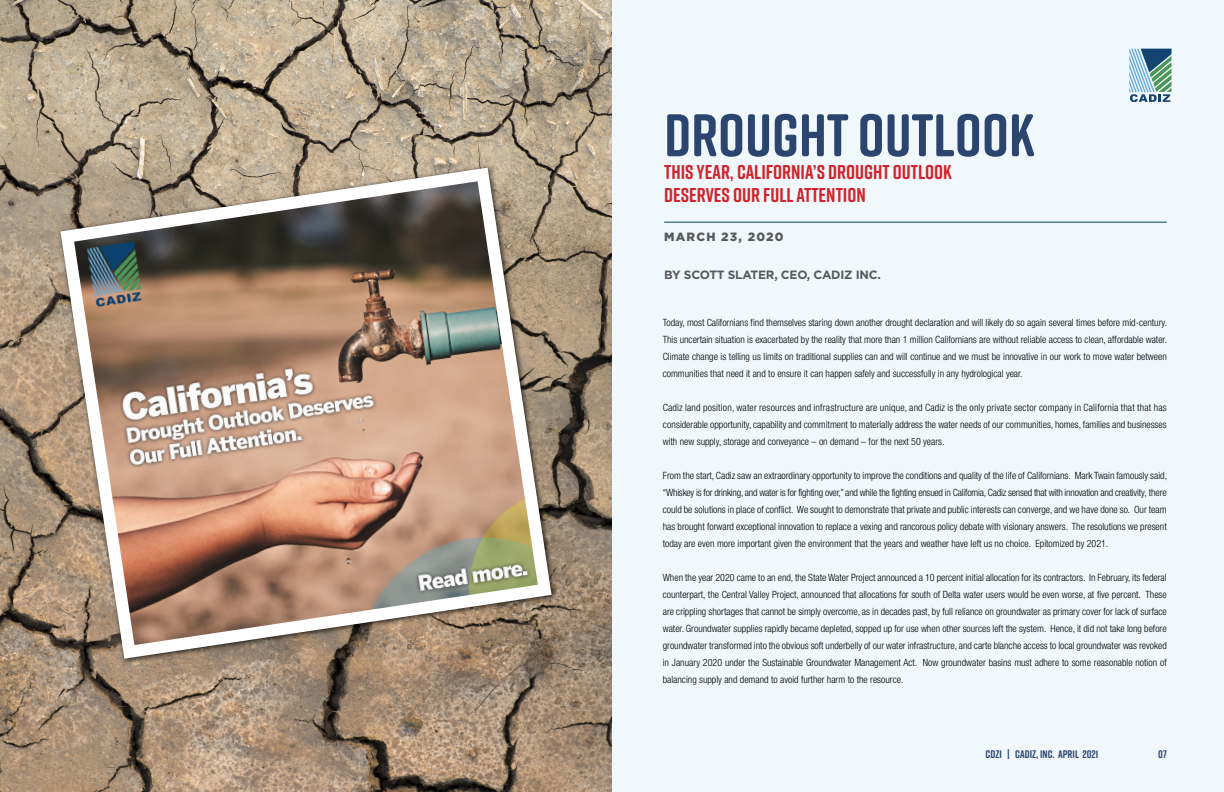
<style>
.page{position:relative;width:1224px;height:792px;background:#fff}
.page>*{position:absolute;margin:0;border:0;box-sizing:border-box;transform-origin:0 0}
.t1{font:700 60px "Rift Soft";color:#2b456f}
.t2{font:700 20px/23px "Rift Soft";color:#d2232a}
.t3{font:700 12px "Gotham";letter-spacing:-.02em;color:#58595b}
.t4{font:900 12px "Gotham";letter-spacing:.1em;color:#58595b}
.t5{font:700 11px "Rift Soft";color:#2b456f}
.t6{font:300 condensed 10px/17px "Helvetica Neue";color:#000;text-align:justify}
</style>
<div class="page">
<img style="left:0;top:0;width:612px;height:792px">
<div style="left:612px;top:0;width:612px;height:792px;background:#f0f8fc"></div>
<hr style="left:664px;top:222px;width:503px;height:1px;background:#004361">
<svg style="left:1129px;top:49px;width:42px;height:53px"></svg>
<img style="left:54px;top:161px;width:504px;height:505px">
<h1 class="t1" style="left:664px;top:92px;width:372px">DROUGHT OUTLOOK</h1>
<h2 class="t2" style="left:664px;top:160px;width:289px">THIS YEAR, CALIFORNIA’S DROUGHT OUTLOOK<br>DESERVES OUR FULL ATTENTION</h2>
<p class="t4" style="left:664px;top:229px;width:121px">MARCH 23, 2020</p>
<p class="t3" style="left:664px;top:268px;width:218px">BY SCOTT SLATER, CEO, CADIZ INC.</p>
<p class="t6" style="left:663px;top:314px;width:506px">Today, most Californians find themselves staring down another drought declaration and will likely do so again several times before mid-century.<br>This uncertain situation is exacerbated by the reality that more than 1 million Californians are without reliable access to clean, affordable water.<br>Climate change is telling us limits on traditional supplies can and will continue and we must be innovative in our work to move water between communities that need it and to ensure it can happen safely and successfully in any hydrological year.</p>
<p class="t6" style="left:663px;top:399px;width:505px">Cadiz land position, water resources and infrastructure are unique, and Cadiz is the only private sector company in California that that has considerable opportunity, capability and commitment to materially address the water needs of our communities, homes, families and businesses with new supply, storage and conveyance – on demand – for the next 50 years.</p>
<p class="t6" style="left:663px;top:467px;width:506px">From the start, Cadiz saw an extraordinary opportunity to improve the conditions and quality of the life of Californians. Mark Twain famously said, “Whiskey is for drinking, and water is for fighting over,” and while the fighting ensued in California, Cadiz sensed that with innovation and creativity, there could be solutions in place of conflict. We sought to demonstrate that private and public interests can converge, and we have done so. Our team has brought forward exceptional innovation to replace a vexing and rancorous policy debate with visionary answers. The resolutions we present today are even more important given the environment that the years and weather have left us no choice. Epitomized by 2021.</p>
<p class="t6" style="left:663px;top:569px;width:506px">When the year 2020 came to an end, the State Water Project announced a 10 percent initial allocation for its contractors. In February, its federal counterpart, the Central Valley Project, announced that allocations for south of Delta water users would be even worse, at five percent. These are crippling shortages that cannot be simply overcome, as in decades past, by full reliance on groundwater as primary cover for lack of surface water. Groundwater supplies rapidly became depleted, sopped up for use when other sources left the system. Hence, it did not take long before groundwater transformed into the obvious soft underbelly of our water infrastructure, and carte blanche access to local groundwater was revoked in January 2020 under the Sustainable Groundwater Management Act. Now groundwater basins must adhere to some reasonable notion of balancing supply and demand to avoid further harm to the resource.</p>
<p class="t5" style="left:986px;top:746px;width:114px">CDZI | CADIZ, INC. APRIL 2021</p>
<p class="t5" style="left:1158px;top:746px;width:10px">07</p>
</div>
